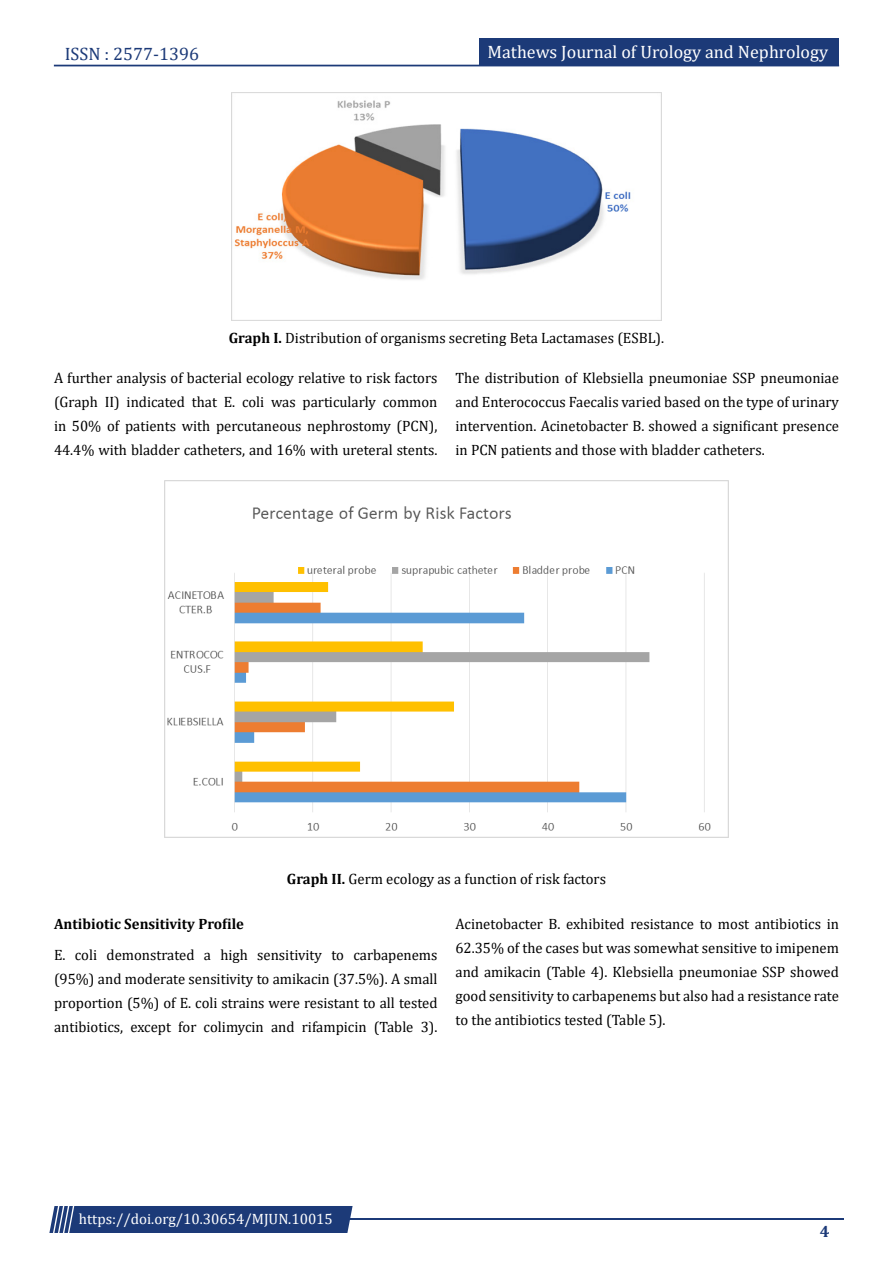
<style>
.page{position:relative;width:893px;height:1263px;background:#fff}
.page>*{position:absolute;margin:0;border:0;box-sizing:border-box;transform-origin:0 0}
.t1{font:18px "Cambria";color:#fff}
.t2{font:18px "Cambria";color:#1c3a78}
.t3{font:700 16.5px "Cambria";color:#1c3a78}
.t4{font:15px/24px "Cambria";color:#000;text-align:justify}
.t5{font:15px "Cambria";color:#fff}
.t6{font:700 15px "Cambria";color:#000}
.s1{font-weight:700}
</style>
<div class="page">
<div style="left:54px;top:65px;width:785px;height:1px;border:1px solid #1c3a78"></div>
<div style="left:479px;top:39px;width:360px;height:27px;background:#1c3a78"></div>
<hr style="left:310px;top:1219px;width:534px;height:1px;background:#1c3a78">
<div style="left:49px;top:1206px;width:304px;height:27px;background:#1c3a78"></div>
<img style="left:231px;top:92px;width:431px;height:228px">
<img style="left:165px;top:480px;width:563px;height:357px">
<p class="t2" style="left:65px;top:43px;width:136px">ISSN : 2577-1396</p>
<p class="t1" style="left:487px;top:41px;width:342px">Mathews Journal of Urology and Nephrology</p>
<p class="t4" style="left:229px;top:326px;width:437px"><span class="s1">Graph I.</span> Distribution of organisms secreting Beta Lactamases (ESBL).</p>
<p class="t4" style="left:54px;top:365px;width:385px">A further analysis of bacterial ecology relative to risk factors (Graph II) indicated that E. coli was particularly common in 50% of patients with percutaneous nephrostomy (PCN), 44.4% with bladder catheters, and 16% with ureteral stents.</p>
<p class="t4" style="left:455px;top:365px;width:385px">The distribution of Klebsiella pneumoniae SSP pneumoniae and Enterococcus Faecalis varied based on the type of urinary intervention. Acinetobacter B. showed a significant presence in PCN patients and those with bladder catheters.</p>
<p class="t4" style="left:287px;top:866px;width:321px"><span class="s1">Graph II.</span> Germ ecology as a function of risk factors</p>
<p class="t6" style="left:54px;top:913px;width:192px">Antibiotic Sensitivity Profile</p>
<p class="t4" style="left:54px;top:943px;width:385px">E. coli demonstrated a high sensitivity to carbapenems (95%) and moderate sensitivity to amikacin (37.5%). A small proportion (5%) of E. coli strains were resistant to all tested antibiotics, except for colimycin and rifampicin (Table 3).</p>
<p class="t4" style="left:455px;top:911px;width:385px">Acinetobacter B. exhibited resistance to most antibiotics in 62.35% of the cases but was somewhat sensitive to imipenem and amikacin (Table 4). Klebsiella pneumoniae SSP showed good sensitivity to carbapenems but also had a resistance rate to the antibiotics tested (Table 5).</p>
<p class="t5" style="left:79px;top:1210px;width:255px">https://doi.org/10.30654/MJUN.10015</p>
<p class="t3" style="left:820px;top:1220px;width:11px">4</p>
</div>
